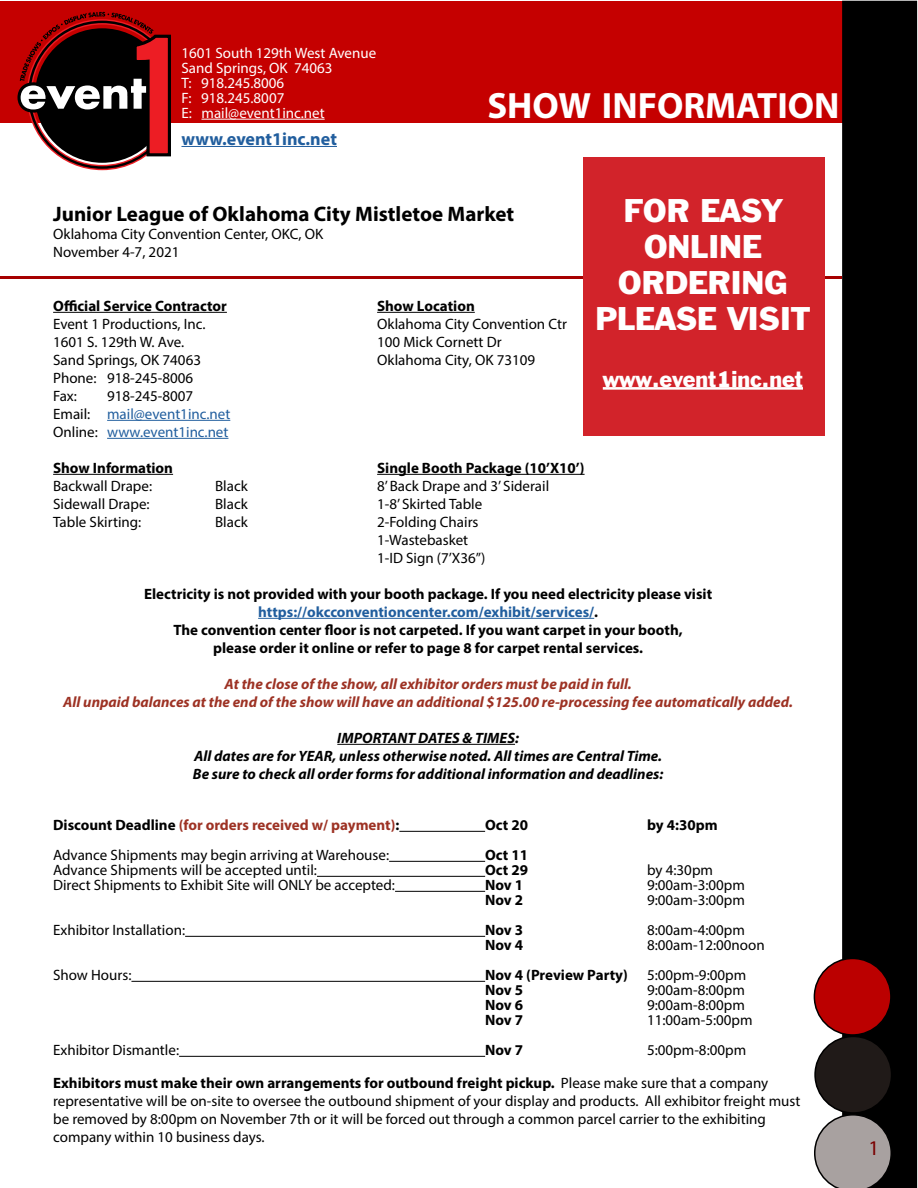
<style>
.page{position:relative;width:918px;height:1188px;background:#fff}
.page>*{position:absolute;margin:0;border:0;box-sizing:border-box;transform-origin:0 0}
.t1{font:700 36.75px "Myriad Pro";color:#fff}
.t2{font:30px/36px "Franklin Gothic";color:#fff;text-align:center}
.t3{font:700 21px "Myriad Pro";color:#000}
.t4{font:21px "Franklin Gothic";color:#fff}
.t5{font:21px "Myriad Pro";color:#7a0000}
.t6{font:700 18px "Myriad Pro";color:#215e9e}
.t7{font:15px/18px "Myriad Pro";color:#000}
.t8{font:700 15px/18px "Myriad Pro";color:#000;text-align:center}
.t9{font:italic 700 15px/18px "Myriad Pro";color:#9d3224;text-align:center}
.t10{font:italic 700 15px/18px "Myriad Pro";color:#000;text-align:center}
.t11{font:15px/15px "Myriad Pro";color:#fff}
.t12{font:15px/18px "Myriad Pro";color:#215e9e}
.t13{font:700 15px "Myriad Pro";color:#9d3224}
.s1{color:#000}
.s2{color:#215e9e}
.s3{font-weight:700}
</style>
<div class="page">
<div style="left:0;top:1px;width:882px;height:122px;background:#c50000"></div>
<div style="left:843px;top:1px;width:73px;height:1187px;background:#000"></div>
<div style="left:842px;top:1px;width:75px;height:1187px;border:2px solid #000"></div>
<hr style="left:202px;top:119px;width:123px;height:1px;background:#fff">
<hr style="left:181px;top:146px;width:156px;height:1px;background:#215e9e">
<hr style="left:0;top:276px;width:841px;height:3px;background:#a60000">
<div style="left:814px;top:958px;width:77px;height:77px;background:#b00;border-radius:50%"></div>
<div style="left:814px;top:958px;width:78px;height:78px;border:2px solid #000;border-radius:50%"></div>
<div style="left:815px;top:1036px;width:77px;height:77px;background:#201a18;border-radius:50%"></div>
<div style="left:814px;top:1036px;width:78px;height:78px;border:2px solid #000;border-radius:50%"></div>
<svg style="left:814px;top:1114px;width:78px;height:74px"></svg>
<hr style="left:53px;top:312px;width:174px;height:1px;background:#000">
<hr style="left:377px;top:312px;width:98px;height:1px;background:#000">
<hr style="left:107px;top:420px;width:123px;height:1px;background:#215e9e">
<hr style="left:107px;top:438px;width:121px;height:1px;background:#215e9e">
<hr style="left:53px;top:474px;width:120px;height:1px;background:#000">
<hr style="left:377px;top:474px;width:208px;height:1px;background:#000">
<hr style="left:258px;top:618px;width:336px;height:1px;background:#215e9e">
<hr style="left:337px;top:744px;width:178px;height:1px;background:#000">
<hr style="left:399px;top:831px;width:86px;height:1px;background:#000">
<hr style="left:389px;top:861px;width:96px;height:1px;background:#000">
<hr style="left:317px;top:876px;width:168px;height:1px;background:#000">
<hr style="left:395px;top:891px;width:90px;height:1px;background:#000">
<hr style="left:185px;top:936px;width:300px;height:1px;background:#000">
<hr style="left:131px;top:981px;width:354px;height:1px;background:#000">
<hr style="left:179px;top:1056px;width:306px;height:1px;background:#000">
<svg style="left:17px;top:12px;width:154px;height:158px"></svg>
<div style="left:583px;top:157px;width:241px;height:279px;background:#d2232a"></div>
<hr style="left:603px;top:387px;width:200px;height:3px;background:#fff">
<p class="t11" style="left:181px;top:45px;width:196px">1601 South 129th West Avenue<br>Sand Springs, OK 74063<br>T: 918.245.8006<br>F: 918.245.8007<br>E: mail@event1inc.net</p>
<p class="t6" style="left:181px;top:127px;width:157px">www.event1inc.net</p>
<h1 class="t1" style="left:487px;top:82px;width:354px">SHOW INFORMATION</h1>
<h2 class="t2" style="left:595px;top:193px;width:217px">FOR EASY<br>ONLINE<br>ORDERING<br>PLEASE VISIT</h2>
<h3 class="t3" style="left:53px;top:200px;width:463px">Junior League of Oklahoma City Mistletoe Market</h3>
<p class="t7" style="left:53px;top:225px;width:272px">Oklahoma City Convention Center, OKC, OK<br>November 4-7, 2021</p>
<p class="t8" style="left:53px;top:296px;width:175px">Official Service Contractor</p>
<p class="t8" style="left:377px;top:296px;width:99px">Show Location</p>
<p class="t7" style="left:53px;top:315px;width:154px">Event 1 Productions, Inc.</p>
<p class="t7" style="left:377px;top:315px;width:191px">Oklahoma City Convention Ctr</p>
<p class="t7" style="left:53px;top:333px;width:133px">1601 S. 129th W. Ave.</p>
<p class="t7" style="left:377px;top:333px;width:126px">100 Mick Cornett Dr</p>
<p class="t7" style="left:53px;top:351px;width:149px">Sand Springs, OK 74063</p>
<p class="t7" style="left:377px;top:351px;width:160px">Oklahoma City, OK 73109</p>
<p class="t7" style="left:53px;top:369px;width:142px">Phone: 918-245-8006<br>Fax:</p>
<h3 class="t4" style="left:603px;top:366px;width:202px">www.event1inc.net</h3>
<p class="t12" style="left:53px;top:387px;width:179px;text-indent:54px"><span class="s1">918-245-8007<br>Email:</span> mail@event1inc.net<br><span class="s1">Online:</span> www.event1inc.net</p>
<p class="t8" style="left:53px;top:458px;width:121px">Show Information</p>
<p class="t8" style="left:377px;top:458px;width:209px">Single Booth Package (10’X10’)</p>
<p class="t7" style="left:53px;top:477px;width:100px">Backwall Drape:</p>
<p class="t7" style="left:215px;top:477px;width:34px">Black</p>
<p class="t7" style="left:377px;top:477px;width:174px">8’ Back Drape and 3’ Siderail</p>
<p class="t7" style="left:53px;top:495px;width:98px">Sidewall Drape:</p>
<p class="t7" style="left:215px;top:495px;width:34px">Black</p>
<p class="t7" style="left:377px;top:495px;width:107px">1-8’ Skirted Table</p>
<p class="t7" style="left:53px;top:513px;width:90px">Table Skirting:</p>
<p class="t7" style="left:215px;top:513px;width:34px">Black</p>
<p class="t7" style="left:377px;top:513px;width:110px">2-Folding Chairs<br>1-Wastebasket<br>1-ID Sign (7’X36”)</p>
<p class="t8" style="left:144px;top:584px;width:570px">Electricity is not provided with your booth package. If you need electricity please visit <span class="s2">https://okcconventioncenter.com/exhibit/services/</span>.<br>The convention center floor is not carpeted. If you want carpet in your booth,<br>please order it online or refer to page 8 for carpet rental services.</p>
<p class="t9" style="left:63px;top:674px;width:731px">At the close of the show, all exhibitor orders must be paid in full.<br>All unpaid balances at the end of the show will have an additional $125.00 re-processing fee automatically added.</p>
<p class="t10" style="left:193px;top:728px;width:472px">IMPORTANT DATES &amp; TIMES:<br>All dates are for YEAR, unless otherwise noted. All times are Central Time.<br>Be sure to check all order forms for additional information and deadlines:</p>
<p class="t13" style="left:53px;top:815px;width:348px"><span class="s1">Discount Deadline</span> (for orders received w/ payment)<span class="s1">:</span></p>
<p class="t8" style="left:485px;top:815px;width:44px">Oct 20</p>
<p class="t8" style="left:647px;top:815px;width:72px">by 4:30pm</p>
<p class="t7" style="left:53px;top:846px;width:337px">Advance Shipments may begin arriving at Warehouse:</p>
<p class="t8" style="left:485px;top:845px;width:44px">Oct 11</p>
<p class="t7" style="left:53px;top:861px;width:265px">Advance Shipments will be accepted until:</p>
<p class="t8" style="left:485px;top:860px;width:44px">Oct 29</p>
<p class="t7" style="left:647px;top:861px;width:67px">by 4:30pm</p>
<p class="t7" style="left:53px;top:876px;width:343px">Direct Shipments to Exhibit Site will ONLY be accepted:</p>
<p class="t8" style="left:485px;top:875px;width:40px">Nov 1</p>
<p class="t7" style="left:647px;top:876px;width:99px">9:00am-3:00pm</p>
<p class="t8" style="left:485px;top:890px;width:40px">Nov 2</p>
<p class="t7" style="left:647px;top:891px;width:99px">9:00am-3:00pm</p>
<p class="t7" style="left:53px;top:921px;width:133px">Exhibitor Installation:</p>
<p class="t8" style="left:485px;top:920px;width:40px">Nov 3</p>
<p class="t7" style="left:647px;top:921px;width:99px">8:00am-4:00pm</p>
<p class="t8" style="left:485px;top:935px;width:40px">Nov 4</p>
<p class="t7" style="left:647px;top:936px;width:119px">8:00am-12:00noon</p>
<p class="t7" style="left:53px;top:966px;width:80px">Show Hours:</p>
<p class="t8" style="left:485px;top:965px;width:144px">Nov 4 (Preview Party)</p>
<p class="t7" style="left:647px;top:966px;width:101px">5:00pm-9:00pm</p>
<p class="t8" style="left:485px;top:980px;width:40px">Nov 5</p>
<p class="t7" style="left:647px;top:981px;width:99px">9:00am-8:00pm</p>
<p class="t8" style="left:485px;top:995px;width:40px">Nov 6</p>
<p class="t7" style="left:647px;top:996px;width:99px">9:00am-8:00pm</p>
<p class="t8" style="left:485px;top:1010px;width:40px">Nov 7</p>
<p class="t7" style="left:647px;top:1011px;width:107px">11:00am-5:00pm</p>
<p class="t7" style="left:53px;top:1041px;width:127px">Exhibitor Dismantle:</p>
<p class="t8" style="left:485px;top:1040px;width:40px">Nov 7</p>
<p class="t7" style="left:647px;top:1041px;width:101px">5:00pm-8:00pm</p>
<p class="t7" style="left:53px;top:1074px;width:749px"><span class="s3">Exhibitors must make their own arrangements for outbound freight pickup.</span> Please make sure that a company representative will be on-site to oversee the outbound shipment of your display and products. All exhibitor freight must be removed by 8:00pm on November 7th or it will be forced out through a common parcel carrier to the exhibiting company within 10 business days.</p>
<h3 class="t5" style="left:869px;top:1135px;width:12px">1</h3>
<h3 class="t5" style="left:868px;top:1139px;width:12px">1</h3>
</div>
